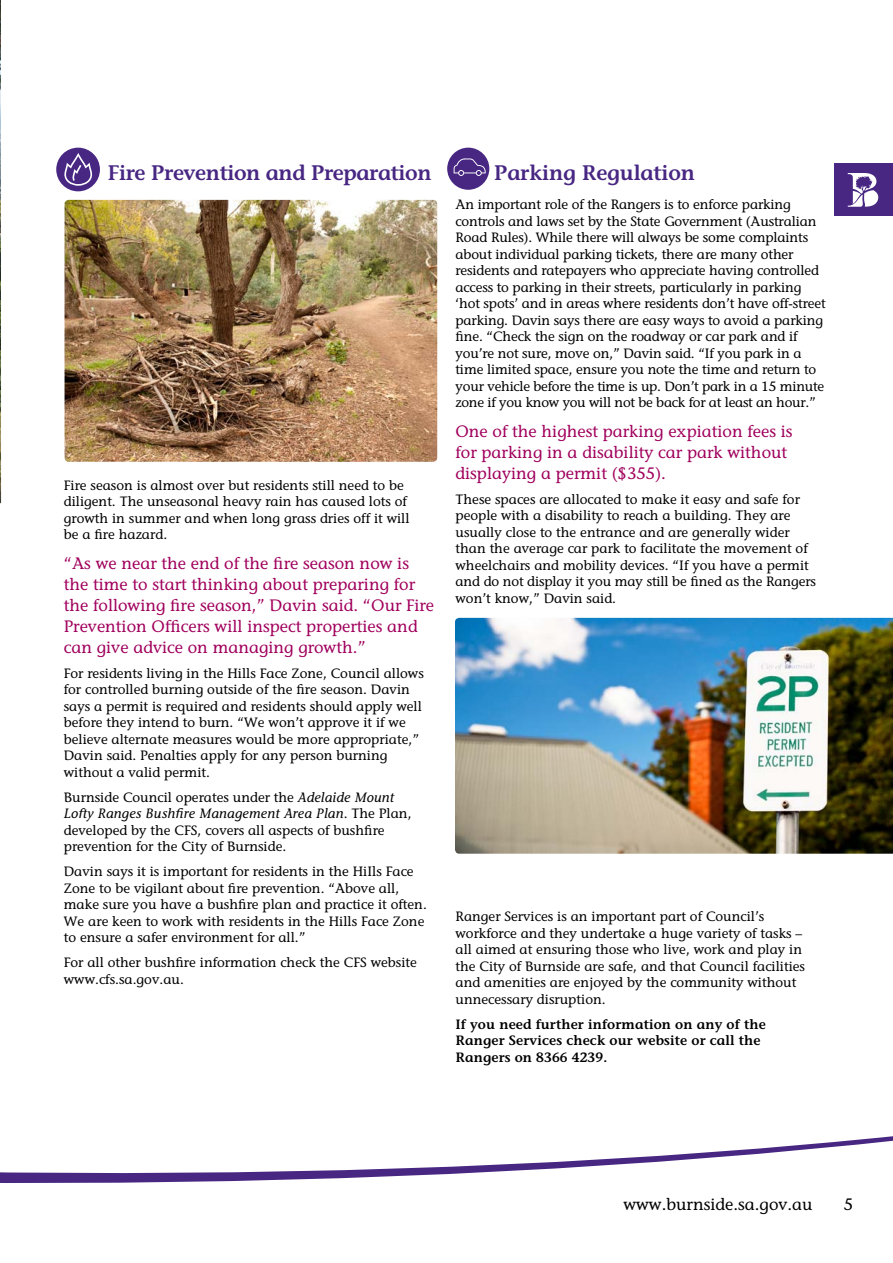
<style>
.page{position:relative;width:893px;height:1263px;background:#fff}
.page>*{position:absolute;margin:0;border:0;box-sizing:border-box;transform-origin:0 0}
.t1{font:600 21px "Stone Informal";letter-spacing:-.02em;color:#482783}
.t2{font:16.5px/21px "Stone Informal";color:#a0005d}
.t3{font:16.5px "Stone Informal";color:#000}
.t4{font:13.5px/16.5px "Stone Informal";color:#000}
.t5{font:600 13.5px/16.5px "Stone Informal";letter-spacing:.01em;color:#000}
.s1{font-style:italic}
</style>
<div class="page">
<img style="left:0;top:0;width:1px;height:503px">
<div style="left:56px;top:148px;width:44px;height:43px;background:#482783;border-radius:50%"></div>
<svg style="left:64px;top:153px;width:28px;height:33px"></svg>
<div style="left:447px;top:148px;width:42px;height:42px;background:#482783;border-radius:50%"></div>
<svg style="left:454px;top:158px;width:32px;height:18px"></svg>
<img style="left:65px;top:200px;width:372px;height:262px">
<img style="left:455px;top:618px;width:438px;height:236px">
<svg style="left:0;top:1136px;width:893px;height:47px"></svg>
<div style="left:835px;top:163px;width:58px;height:53px;background:#482783"></div>
<svg style="left:848px;top:173px;width:30px;height:34px"></svg>
<h1 class="t1" style="left:108px;top:160px;width:326px">Fire Prevention and Preparation</h1>
<p class="t4" style="left:64px;top:477px;width:347px">Fire season is almost over but residents still need to be diligent. The unseasonal heavy rain has caused lots of growth in summer and when long grass dries off it will be a fire hazard.</p>
<p class="t2" style="left:64px;top:553px;width:372px">“As we near the end of the fire season now is the time to start thinking about preparing for the following fire season,” Davin said. “Our Fire Prevention Officers will inspect properties and can give advice on managing growth.”</p>
<p class="t4" style="left:64px;top:665px;width:362px">For residents living in the Hills Face Zone, Council allows for controlled burning outside of the fire season. Davin says a permit is required and residents should apply well before they intend to burn. “We won’t approve it if we believe alternate measures would be more appropriate,” Davin said. Penalties apply for any person burning without a valid permit.</p>
<p class="t4" style="left:64px;top:789px;width:349px">Burnside Council operates under the <span class="s1">Adelaide Mount Lofty Ranges Bushfire Management Area Plan</span>. The Plan, developed by the CFS, covers all aspects of bushfire prevention for the City of Burnside.</p>
<p class="t4" style="left:64px;top:863px;width:365px">Davin says it is important for residents in the HiIls Face Zone to be vigilant about fire prevention. “Above all, make sure you have a bushfire plan and practice it often.<br>We are keen to work with residents in the Hills Face Zone to ensure a safer environment for all.”</p>
<p class="t4" style="left:64px;top:954px;width:355px">For all other bushfire information check the CFS website www.cfs.sa.gov.au.</p>
<h1 class="t1" style="left:494px;top:160px;width:203px">Parking Regulation</h1>
<p class="t4" style="left:455px;top:196px;width:372px">An important role of the Rangers is to enforce parking controls and laws set by the State Government (Australian Road Rules). While there will always be some complaints about individual parking tickets, there are many other residents and ratepayers who appreciate having controlled access to parking in their streets, particularly in parking ‘hot spots’ and in areas where residents don’t have off-street parking. Davin says there are easy ways to avoid a parking fine. “Check the sign on the roadway or car park and if you’re not sure, move on,” Davin said. “If you park in a time limited space, ensure you note the time and return to your vehicle before the time is up. Don’t park in a 15 minute zone if you know you will not be back for at least an hour.”</p>
<p class="t2" style="left:455px;top:421px;width:339px">One of the highest parking expiation fees is for parking in a disability car park without displaying a permit ($355).</p>
<p class="t4" style="left:455px;top:491px;width:362px">These spaces are allocated to make it easy and safe for people with a disability to reach a building. They are usually close to the entrance and are generally wider than the average car park to facilitate the movement of wheelchairs and mobility devices. “If you have a permit and do not display it you may still be fined as the Rangers won’t know,” Davin said.</p>
<p class="t4" style="left:455px;top:908px;width:351px">Ranger Services is an important part of Council’s workforce and they undertake a huge variety of tasks – all aimed at ensuring those who live, work and play in the City of Burnside are safe, and that Council facilities and amenities are enjoyed by the community without unnecessary disruption.</p>
<p class="t5" style="left:455px;top:1016px;width:312px">If you need further information on any of the<br>Ranger Services check our website or call the<br>Rangers on 8366 4239.</p>
<p class="t3" style="left:623px;top:1194px;width:191px">www.burnside.sa.gov.au</p>
<p class="t3" style="left:844px;top:1194px;width:11px">5</p>
</div>
